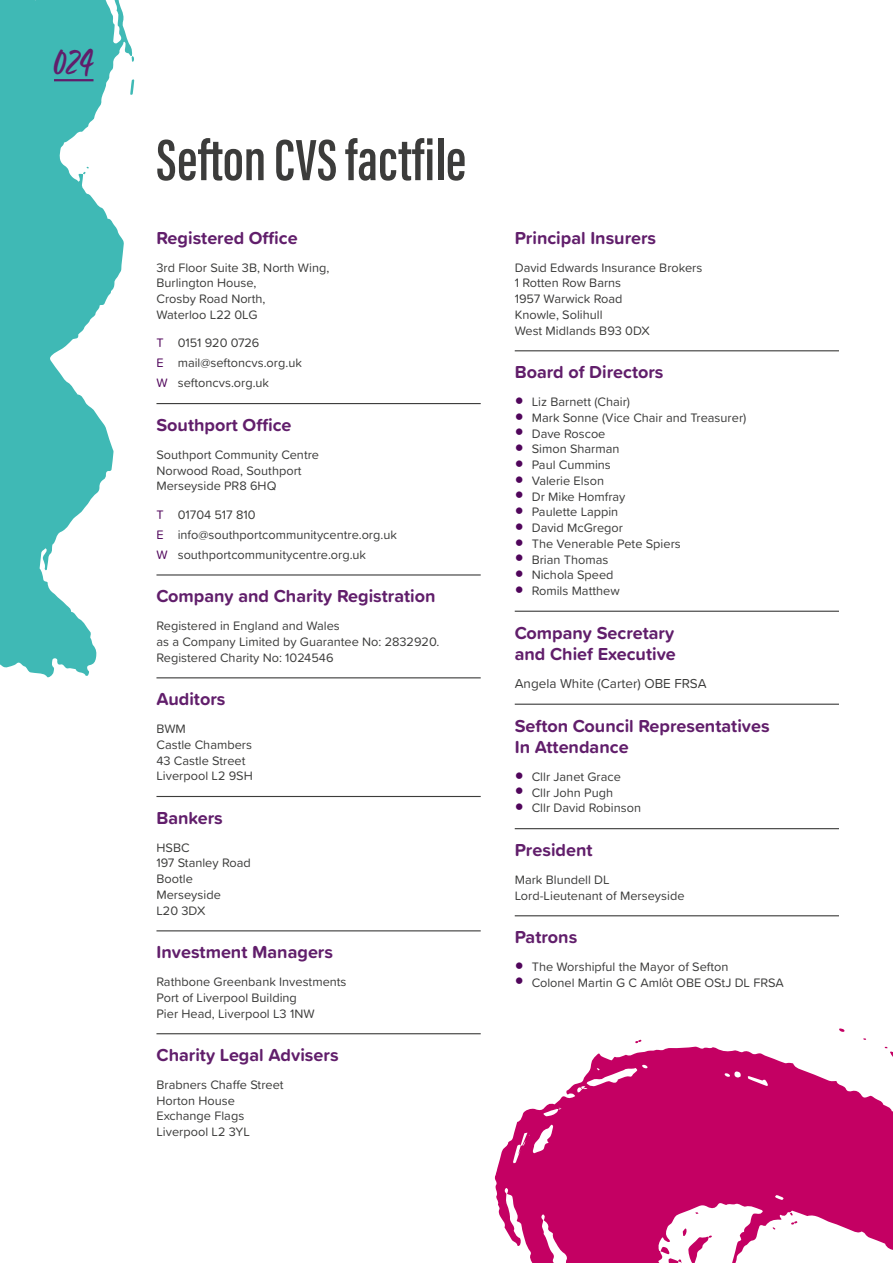
<style>
.page{position:relative;width:893px;height:1263px;background:#fff}
.page>*{position:absolute;margin:0;border:0;box-sizing:border-box;transform-origin:0 0}
.t1{font:600 60px "Acumin Pro Extra Cond";color:#3c3c3b}
.t2{font:45px "Fave Script Bold Pro";color:#611e6b}
.t3{font:700 18px/21.6px "Proxima Soft";color:#611e6b}
.t4{font:13.5px "Proxima Soft";color:#3c3c3b}
.t5{font:12.75px/15.8px "Proxima Soft";color:#3c3c3b}
.s1{color:#50055b}
.s2{font-family:"Avenir";font-weight:900;font-size:18px;color:#50055b}
</style>
<div class="page">
<svg style="left:494px;top:1028px;width:399px;height:235px;fill:#c40063"></svg>
<svg style="left:0;top:0;width:134px;height:677px;fill:#3fb9b5"></svg>
<hr style="left:156px;top:403px;width:325px;height:1px;background:#3c3c3b">
<hr style="left:156px;top:574px;width:325px;height:1px;background:#3c3c3b">
<hr style="left:156px;top:677px;width:325px;height:1px;background:#3c3c3b">
<hr style="left:156px;top:796px;width:325px;height:1px;background:#3c3c3b">
<hr style="left:156px;top:930px;width:325px;height:1px;background:#3c3c3b">
<hr style="left:156px;top:1033px;width:325px;height:1px;background:#3c3c3b">
<hr style="left:515px;top:350px;width:324px;height:1px;background:#3c3c3b">
<hr style="left:515px;top:611px;width:324px;height:1px;background:#3c3c3b">
<hr style="left:515px;top:704px;width:324px;height:1px;background:#3c3c3b">
<hr style="left:515px;top:828px;width:324px;height:1px;background:#3c3c3b">
<hr style="left:515px;top:915px;width:324px;height:1px;background:#3c3c3b">
<hr style="left:54px;top:79px;width:40px;height:2px;background:#611e6b">
<h2 class="t2" style="left:54px;top:38px;width:41px">024</h2>
<h1 class="t1" style="left:156px;top:123px;width:311px">Sefton CVS factfile</h1>
<h3 class="t3" style="left:156px;top:226px;width:143px">Registered Office</h3>
<p class="t5" style="left:156px;top:259px;width:174px">3rd Floor Suite 3B, North Wing,<br>Burlington House,<br>Crosby Road North,<br>Waterloo L22 0LG</p>
<p class="t5" style="left:156px;top:332px;width:147px;line-height:20px"><span class="s1">T</span> 0151 920 0726<br><span class="s1">E</span> mail@seftoncvs.org.uk<br><span class="s1">W</span> seftoncvs.org.uk</p>
<h3 class="t3" style="left:156px;top:414px;width:137px">Southport Office</h3>
<p class="t5" style="left:156px;top:446px;width:164px">Southport Community Centre<br>Norwood Road, Southport<br>Merseyside PR8 6HQ</p>
<p class="t5" style="left:156px;top:504px;width:242px;line-height:20px"><span class="s1">T</span> 01704 517 810<br><span class="s1">E</span> info@southportcommunitycentre.org.uk<br><span class="s1">W</span> southportcommunitycentre.org.uk</p>
<h3 class="t3" style="left:156px;top:585px;width:281px">Company and Charity Registration</h3>
<p class="t5" style="left:156px;top:617px;width:284px">Registered in England and Wales<br>as a Company Limited by Guarantee No: 2832920.<br>Registered Charity No: 1024546</p>
<h3 class="t3" style="left:156px;top:688px;width:70px">Auditors</h3>
<p class="t5" style="left:156px;top:720px;width:98px">BWM<br>Castle Chambers<br>43 Castle Street<br>Liverpool L2 9SH</p>
<h3 class="t3" style="left:156px;top:806px;width:68px">Bankers</h3>
<p class="t5" style="left:156px;top:839px;width:96px">HSBC<br>197 Stanley Road<br>Bootle<br>Merseyside<br>L20 3DX</p>
<h3 class="t3" style="left:156px;top:941px;width:178px">Investment Managers</h3>
<p class="t5" style="left:156px;top:973px;width:192px">Rathbone Greenbank Investments<br>Port of Liverpool Building<br>Pier Head, Liverpool L3 1NW</p>
<h3 class="t3" style="left:156px;top:1044px;width:184px">Charity Legal Advisers</h3>
<p class="t5" style="left:156px;top:1076px;width:129px">Brabners Chaffe Street<br>Horton House<br>Exchange Flags<br>Liverpool L2 3YL</p>
<h3 class="t3" style="left:515px;top:226px;width:143px">Principal Insurers</h3>
<p class="t5" style="left:515px;top:259px;width:189px">David Edwards Insurance Brokers<br>1 Rotten Row Barns<br>1957 Warwick Road<br>Knowle, Solihull<br>West Midlands B93 0DX</p>
<h3 class="t3" style="left:515px;top:361px;width:150px">Board of Directors</h3>
<p class="t5" style="left:515px;top:393px;width:117px"><span class="s2">•</span> Liz Barnett (Chair)</p>
<p class="t5" style="left:515px;top:409px;width:233px"><span class="s2">•</span> Mark Sonne (Vice Chair and Treasurer)</p>
<p class="t5" style="left:515px;top:425px;width:92px"><span class="s2">•</span> Dave Roscoe</p>
<p class="t5" style="left:515px;top:440px;width:106px"><span class="s2">•</span> Simon Sharman</p>
<p class="t5" style="left:515px;top:456px;width:98px"><span class="s2">•</span> Paul Cummins</p>
<p class="t5" style="left:515px;top:472px;width:91px"><span class="s2">•</span> Valerie Elson</p>
<p class="t5" style="left:515px;top:488px;width:112px"><span class="s2">•</span> Dr Mike Homfray</p>
<p class="t5" style="left:515px;top:503px;width:105px"><span class="s2">•</span> Paulette Lappin</p>
<p class="t5" style="left:515px;top:519px;width:110px"><span class="s2">•</span> David McGregor</p>
<p class="t5" style="left:515px;top:535px;width:168px"><span class="s2">•</span> The Venerable Pete Spiers</p>
<p class="t5" style="left:515px;top:551px;width:95px"><span class="s2">•</span> Brian Thomas</p>
<p class="t5" style="left:515px;top:566px;width:100px"><span class="s2">•</span> Nichola Speed</p>
<p class="t5" style="left:515px;top:582px;width:107px"><span class="s2">•</span> Romils Matthew</p>
<h3 class="t3" style="left:515px;top:621px;width:163px">Company Secretary and Chief Executive</h3>
<p class="t4" style="left:515px;top:673px;width:193px">Angela White (Carter) OBE FRSA</p>
<h3 class="t3" style="left:515px;top:714px;width:256px">Sefton Council Representatives<br>In Attendance</h3>
<p class="t5" style="left:515px;top:768px;width:108px"><span class="s2">•</span> Cllr Janet Grace</p>
<p class="t5" style="left:515px;top:784px;width:100px"><span class="s2">•</span> Cllr John Pugh</p>
<p class="t5" style="left:515px;top:800px;width:128px"><span class="s2">•</span> Cllr David Robinson</p>
<h3 class="t3" style="left:515px;top:839px;width:79px">President</h3>
<p class="t5" style="left:515px;top:871px;width:171px">Mark Blundell DL<br>Lord-Lieutenant of Merseyside</p>
<h3 class="t3" style="left:515px;top:926px;width:64px">Patrons</h3>
<p class="t5" style="left:515px;top:958px;width:215px"><span class="s2">•</span> The Worshipful the Mayor of Sefton</p>
<p class="t5" style="left:515px;top:974px;width:271px"><span class="s2">•</span> Colonel Martin G C Amlôt OBE OStJ DL FRSA</p>
</div>
